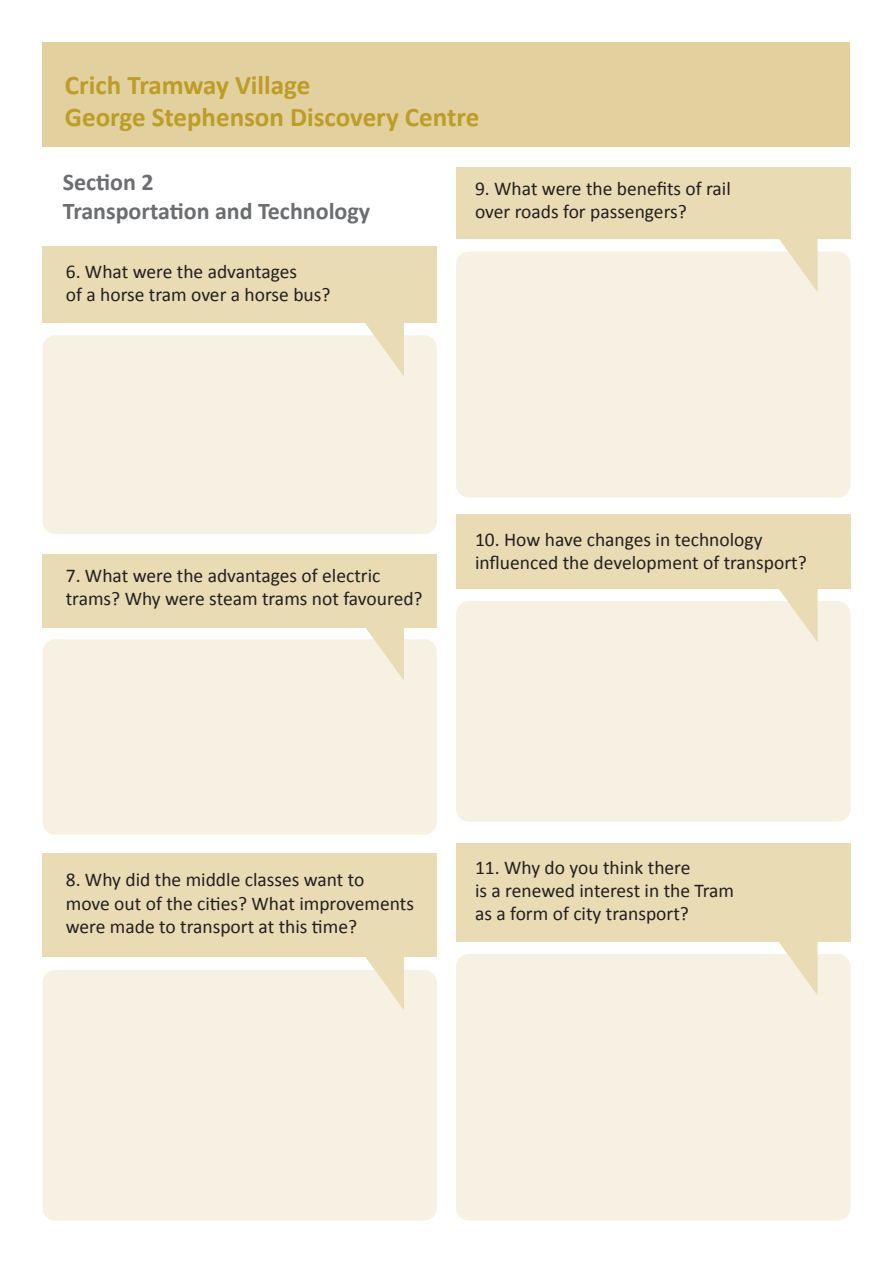
<style>
.page{position:relative;width:893px;height:1263px;background:#fff}
.page>*{position:absolute;margin:0;border:0;box-sizing:border-box;transform-origin:0 0}
.t1{font:700 27px/32.4px "Calibri";color:#bc9d26}
.t2{font:700 24px/28.8px "Calibri";color:#6c6d70}
.t3{font:19.5px/23.4px "Calibri";color:#231f20}
</style>
<div class="page">
<div style="left:43px;top:970px;width:394px;height:250px;background:#f6f1e2"></div>
<div style="left:456px;top:167px;width:394px;height:72px;background:#e9dbb4"></div>
<div style="left:456px;top:252px;width:394px;height:245px;background:#f6f1e2"></div>
<svg style="left:774px;top:239px;width:44px;height:53px"></svg>
<div style="left:456px;top:514px;width:394px;height:75px;background:#e9dbb4"></div>
<div style="left:456px;top:601px;width:394px;height:221px;background:#f6f1e2"></div>
<svg style="left:774px;top:589px;width:44px;height:53px"></svg>
<div style="left:456px;top:844px;width:394px;height:98px;background:#e9dbb4"></div>
<div style="left:456px;top:954px;width:394px;height:266px;background:#f6f1e2"></div>
<svg style="left:774px;top:942px;width:44px;height:53px"></svg>
<div style="left:43px;top:853px;width:394px;height:103px;background:#e9dbb4"></div>
<svg style="left:360px;top:956px;width:44px;height:54px"></svg>
<div style="left:43px;top:554px;width:394px;height:73px;background:#e9dbb4"></div>
<div style="left:43px;top:639px;width:394px;height:196px;background:#f6f1e2"></div>
<svg style="left:360px;top:627px;width:44px;height:54px"></svg>
<div style="left:43px;top:246px;width:394px;height:77px;background:#e9dbb4"></div>
<div style="left:43px;top:335px;width:394px;height:199px;background:#f6f1e2"></div>
<div style="left:43px;top:43px;width:807px;height:104px;background:#e2d09f"></div>
<svg style="left:360px;top:323px;width:44px;height:54px"></svg>
<h1 class="t1" style="left:65px;top:68px;width:416px">Crich Tramway Village<br>George Stephenson Discovery Centre</h1>
<p class="t2" style="left:63px;top:167px;width:309px">Section 2<br>Transportation and Technology</p>
<p class="t3" style="left:66px;top:259px;width:266px">6. What were the advantages<br>of a horse tram over a horse bus?</p>
<p class="t3" style="left:475px;top:176px;width:257px">9. What were the benefits of rail over roads for passengers?</p>
<p class="t3" style="left:66px;top:563px;width:358px">7. What were the advantages of electric trams? Why were steam trams not favoured?</p>
<p class="t3" style="left:475px;top:527px;width:333px">10. How have changes in technology influenced the development of transport?</p>
<p class="t3" style="left:66px;top:868px;width:350px">8. Why did the middle classes want to<br>move out of the cities? What improvements were made to transport at this time?</p>
<p class="t3" style="left:475px;top:855px;width:261px">11. Why do you think there<br>is a renewed interest in the Tram as a form of city transport?</p>
</div>
